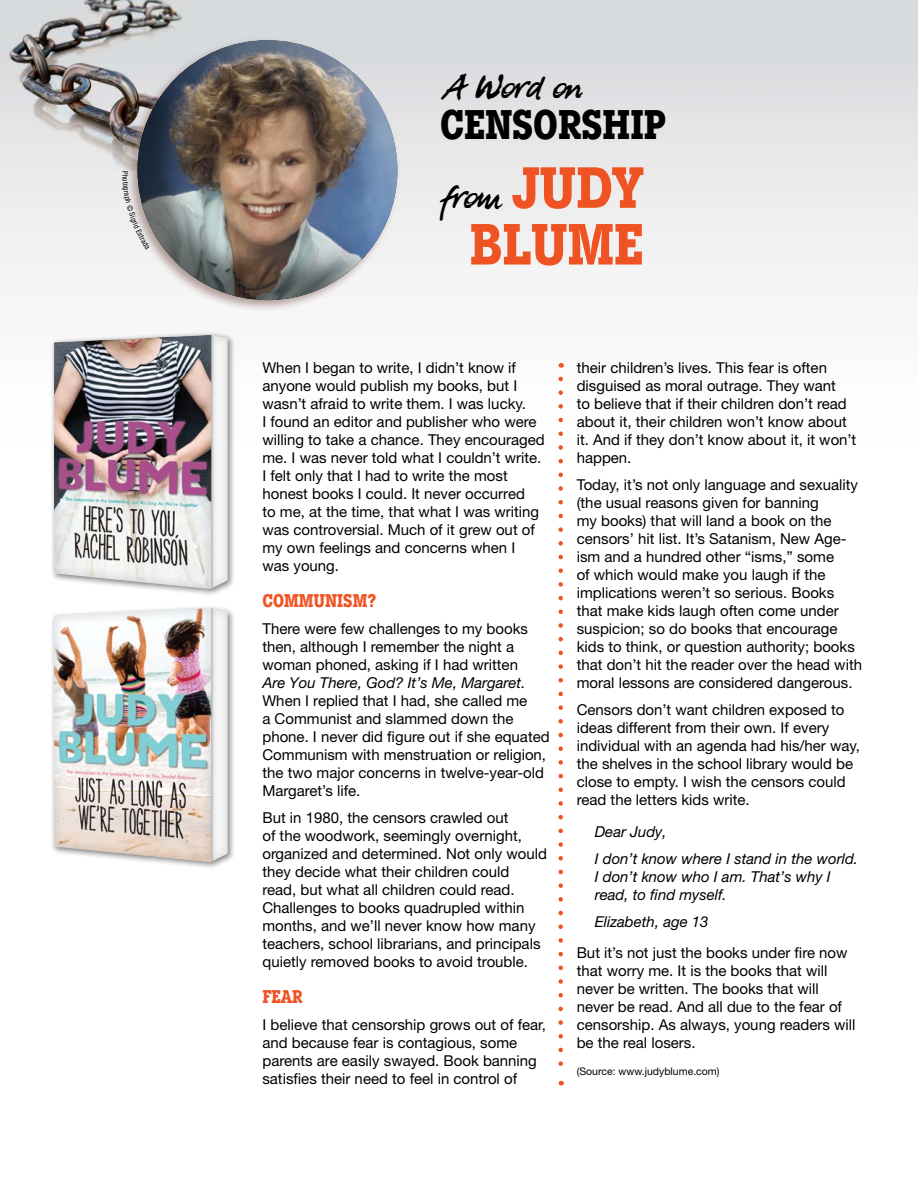
<style>
.page{position:relative;width:918px;height:1188px;background:#fff}
.page>*{position:absolute;margin:0;border:0;box-sizing:border-box;transform-origin:0 0}
.t1{font:700 condensed 56.7px "Lubalin Graph Std";color:#f05323}
.t2{font:700 condensed 40.5px "Lubalin Graph Std";color:#000}
.t3{font:36.45px "P22 Freely";letter-spacing:-.015em;color:#000}
.t4{font:700 condensed 18px "Lubalin Graph Std";color:#f05323}
.t5{font:15px/18px "Helvetica Neue";color:#000}
.t6{font:italic 15px/27px "Helvetica Neue";color:#000}
.t7{font:10.5px "Helvetica Neue";color:#000}
.s1{font-family:"Lubalin Graph Std";font-weight:700;font-stretch:condensed;font-size:56.7px;color:#f05323}
</style>
<div class="page">
<img style="left:0;top:0;width:918px;height:379px">
<div style="left:125px;top:36px;width:276px;height:277px;background:#9b837c;opacity:.75"></div>
<div style="left:154px;top:37px;width:244px;height:247px;background:#fff;opacity:.45"></div>
<div style="left:136px;top:47px;width:255px;height:254px;background:#000;opacity:.5"></div>
<svg style="left:558px;top:379px;width:5px;height:706px"></svg>
<div style="left:51px;top:331px;width:185px;height:265px;background:#000;opacity:.5"></div>
<img style="left:54px;top:335px;width:174px;height:254px">
<div style="left:51px;top:605px;width:185px;height:265px;background:#000;opacity:.5"></div>
<img style="left:54px;top:608px;width:174px;height:254px">
<svg style="left:122px;top:171px;width:28px;height:79px"></svg>
<h3 class="t3" style="left:440px;top:70px;width:143px">A Word on</h3>
<h2 class="t2" style="left:440px;top:98px;width:227px">CENSORSHIP</h2>
<h3 class="t3" style="left:440px;top:179px;width:204px">from <span class="s1">JUDY</span></h3>
<h1 class="t1" style="left:470px;top:208px;width:175px">BLUME</h1>
<p class="t5" style="left:262px;top:359px;width:284px">When I began to write, I didn’t know if anyone would publish my books, but I wasn’t afraid to write them. I was lucky.<br>I found an editor and publisher who were willing to take a chance. They encouraged me. I was never told what I couldn’t write.<br>I felt only that I had to write the most honest books I could. It never occurred<br>to me, at the time, that what I was writing was controversial. Much of it grew out of my own feelings and concerns when I was young.</p>
<p class="t4" style="left:262px;top:589px;width:115px">COMMUNISM?</p>
<p class="t5" style="left:262px;top:620px;width:267px">There were few challenges to my books then, although I remember the night a woman phoned, asking if I had written</p>
<p class="t6" style="left:262px;top:669px;width:265px">Are You There, God? It’s Me, Margaret.</p>
<p class="t5" style="left:262px;top:692px;width:289px">When I replied that I had, she called me<br>a Communist and slammed down the phone. I never did figure out if she equated Communism with menstruation or religion, the two major concerns in twelve-year-old Margaret’s life.</p>
<p class="t5" style="left:262px;top:809px;width:286px">But in 1980, the censors crawled out<br>of the woodwork, seemingly overnight, organized and determined. Not only would they decide what their children could read, but what all children could read.<br>Challenges to books quadrupled within months, and we’ll never know how many teachers, school librarians, and principals quietly removed books to avoid trouble.</p>
<p class="t4" style="left:262px;top:985px;width:42px">FEAR</p>
<p class="t5" style="left:262px;top:1016px;width:285px">I believe that censorship grows out of fear, and because fear is contagious, some parents are easily swayed. Book banning satisfies their need to feel in control of</p>
<p class="t5" style="left:577px;top:359px;width:281px">their children’s lives. This fear is often disguised as moral outrage. They want<br>to believe that if their children don’t read about it, their children won’t know about it. And if they don’t know about it, it won’t happen.</p>
<p class="t5" style="left:577px;top:476px;width:287px">Today, it’s not only language and sexuality (the usual reasons given for banning<br>my books) that will land a book on the censors’ hit list. It’s Satanism, New Age&shy;ism and a hundred other “isms,” some<br>of which would make you laugh if the implications weren’t so serious. Books that make kids laugh often come under suspicion; so do books that encourage kids to think, or question authority; books that don’t hit the reader over the head with moral lessons are considered dangerous.</p>
<p class="t5" style="left:577px;top:701px;width:285px">Censors don’t want children exposed to ideas different from their own. If every individual with an agenda had his/her way, the shelves in the school library would be close to empty. I wish the censors could read the letters kids write.</p>
<p class="t6" style="left:595px;top:818px;width:265px">Dear Judy,<br>I don’t know where I stand in the world.</p>
<p class="t6" style="left:595px;top:867px;width:238px;line-height:18px">I don’t know who I am. That’s why I read, to find myself.</p>
<p class="t6" style="left:595px;top:908px;width:115px">Elizabeth, age 13</p>
<p class="t5" style="left:577px;top:944px;width:280px">But it’s not just the books under fire now that worry me. It is the books that will never be written. The books that will never be read. And all due to the fear of censorship. As always, young readers will be the real losers.</p>
<p class="t7" style="left:577px;top:1065px;width:144px">(Source: www.judyblume.com)</p>
</div>
